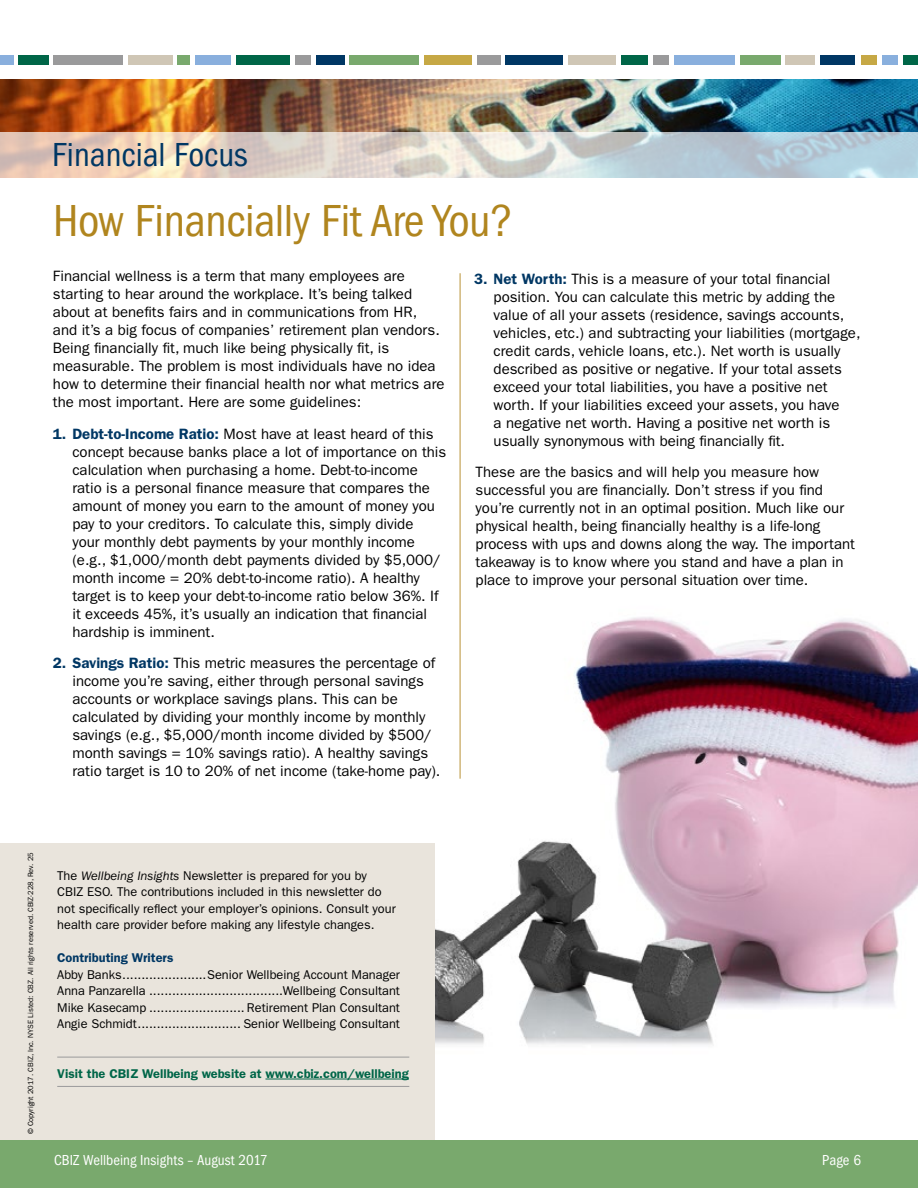
<style>
.page{position:relative;width:918px;height:1188px;background:#fff}
.page>*{position:absolute;margin:0;border:0;box-sizing:border-box;transform-origin:0 0}
.t1{font:condensed 46.5px "ITC Franklin Gothic Std";letter-spacing:-.01em;color:#b0851e}
.t2{font:condensed 34.5px "ITC Franklin Gothic Std";color:#003764}
.t3{font:15px/18px "ITC Franklin Gothic Std";color:#000}
.t4{font:condensed 15px "ITC Franklin Gothic Std";letter-spacing:.005em;color:#fff}
.t5{font:12.75px/16.5px "ITC Franklin Gothic Std";color:#000}
.t6{font:600 12.75px "ITC Franklin Gothic Std";color:#006648}
.t7{font:600 12.75px "ITC Franklin Gothic Std";color:#003764}
.t8{font:7.5px "ITC Franklin Gothic Std";color:#000}
.s1{font-weight:600;color:#003764}
.s2{font-style:italic}
</style>
<div class="page">
<img style="left:434px;top:605px;width:484px;height:449px">
<div style="left:0;top:843px;width:434px;height:297px;background:#e9e4dc"></div>
<div style="left:0;top:56px;width:13px;height:9px;background:#89afdd"></div>
<div style="left:18px;top:56px;width:30px;height:9px;background:#006648"></div>
<div style="left:54px;top:56px;width:69px;height:9px;background:#9a9a9b"></div>
<div style="left:128px;top:56px;width:44px;height:9px;background:#cfc6b5"></div>
<div style="left:178px;top:56px;width:12px;height:9px;background:#79a96d"></div>
<div style="left:196px;top:56px;width:35px;height:9px;background:#89afdd"></div>
<div style="left:236px;top:56px;width:53px;height:9px;background:#006648"></div>
<div style="left:621px;top:56px;width:27px;height:9px;background:#006648"></div>
<div style="left:295px;top:56px;width:16px;height:9px;background:#9a9a9b"></div>
<div style="left:653px;top:56px;width:16px;height:9px;background:#9a9a9b"></div>
<div style="left:674px;top:56px;width:61px;height:9px;background:#89afdd"></div>
<div style="left:477px;top:56px;width:23px;height:9px;background:#9a9a9b"></div>
<div style="left:350px;top:56px;width:69px;height:9px;background:#79a96d"></div>
<div style="left:740px;top:56px;width:40px;height:9px;background:#79a96d"></div>
<div style="left:316px;top:56px;width:29px;height:9px;background:#003764"></div>
<div style="left:506px;top:56px;width:57px;height:9px;background:#003764"></div>
<div style="left:820px;top:56px;width:35px;height:9px;background:#003764"></div>
<div style="left:424px;top:56px;width:48px;height:9px;background:#c6a845"></div>
<div style="left:568px;top:56px;width:47px;height:9px;background:#cfc6b5"></div>
<div style="left:786px;top:56px;width:29px;height:9px;background:#cfc6b5"></div>
<div style="left:882px;top:56px;width:16px;height:9px;background:#89afdd"></div>
<div style="left:861px;top:56px;width:16px;height:9px;background:#c6a845"></div>
<div style="left:903px;top:56px;width:15px;height:9px;background:#006648"></div>
<img style="left:0;top:80px;width:918px;height:52px">
<svg style="left:0;top:132px;width:918px;height:45px"></svg>
<hr style="left:57px;top:1057px;width:352px;height:1px;background:#9a9a9b">
<hr style="left:57px;top:1086px;width:352px;height:1px;background:#9a9a9b">
<hr style="left:265px;top:1079px;width:144px;height:1px;background:#006648">
<div style="left:0;top:1140px;width:918px;height:48px;background:#79a96d"></div>
<hr style="left:460px;top:273px;width:1px;height:506px;background:#b0851e">
<h2 class="t2" style="left:52px;top:136px;width:197px">Financial Focus</h2>
<h1 class="t1" style="left:53px;top:194px;width:461px">How Financially Fit Are You?</h1>
<p class="t3" style="left:53px;top:267px;width:393px">Financial wellness is a term that many employees are starting to hear around the workplace. It’s being talked about at benefits fairs and in communications from HR, and it’s a big focus of companies’ retirement plan vendors.<br>Being financially fit, much like being physically fit, is measurable. The problem is most individuals have no idea how to determine their financial health nor what metrics are the most important. Here are some guidelines:</p>
<p class="t3" style="left:72px;top:425px;width:375px;text-indent:-20px"><span class="s1">1. Debt-to-Income Ratio:</span> Most have at least heard of this concept because banks place a lot of importance on this calculation when purchasing a home. Debt-to-income ratio is a personal finance measure that compares the amount of money you earn to the amount of money you pay to your creditors. To calculate this, simply divide<br>your monthly debt payments by your monthly income (e.g., $1,000/month debt payments divided by $5,000/ month income = 20% debt-to-income ratio). A healthy target is to keep your debt-to-income ratio below 36%. If it exceeds 45%, it’s usually an indication that financial hardship is imminent.</p>
<p class="t3" style="left:72px;top:654px;width:370px;text-indent:-20px"><span class="s1">2. Savings Ratio:</span> This metric measures the percentage of income you’re saving, either through personal savings accounts or workplace savings plans. This can be calculated by dividing your monthly income by monthly savings (e.g., $5,000/month income divided by $500/ month savings = 10% savings ratio). A healthy savings ratio target is 10 to 20% of net income (take-home pay).</p>
<p class="t3" style="left:494px;top:270px;width:368px;text-indent:-20px"><span class="s1">3. Net Worth:</span> This is a measure of your total financial position. You can calculate this metric by adding the value of all your assets (residence, savings accounts, vehicles, etc.) and subtracting your liabilities (mortgage, credit cards, vehicle loans, etc.). Net worth is usually described as positive or negative. If your total assets exceed your total liabilities, you have a positive net worth. If your liabilities exceed your assets, you have<br>a negative net worth. Having a positive net worth is usually synonymous with being financially fit.</p>
<p class="t3" style="left:476px;top:463px;width:381px">These are the basics and will help you measure how successful you are financially. Don’t stress if you find you’re currently not in an optimal position. Much like our physical health, being financially healthy is a life-long process with ups and downs along the way. The important takeaway is to know where you stand and have a plan in place to improve your personal situation over time.</p>
<p class="t8" style="left:26px;top:1134px;width:284px;rotate:-90deg">© Copyright 2017. CBIZ, Inc. NYSE Listed: CBZ. All rights reserved. CBIZ-228, Rev. 25</p>
<p class="t5" style="left:57px;top:867px;width:340px">The <span class="s2">Wellbeing Insights</span> Newsletter is prepared for you by CBIZ ESO. The contributions included in this newsletter do not specifically reflect your employer’s opinions. Consult your health care provider before making any lifestyle changes.</p>
<p class="t7" style="left:57px;top:950px;width:118px">Contributing Writers</p>
<p class="t5" style="left:57px;top:966px;width:344px;text-align:justify">Abby Banks......................Senior Wellbeing Account Manager Anna Panzarella ...................................Wellbeing Consultant Mike Kasecamp ......................... Retirement Plan Consultant Angie Schmidt........................... Senior Wellbeing Consultant</p>
<p class="t6" style="left:57px;top:1066px;width:353px">Visit the CBIZ Wellbeing website at www.cbiz.com/wellbeing</p>
<p class="t4" style="left:54px;top:1151px;width:215px">CBIZ Wellbeing Insights – August 2017</p>
<p class="t4" style="left:822px;top:1151px;width:40px">Page 6</p>
</div>
